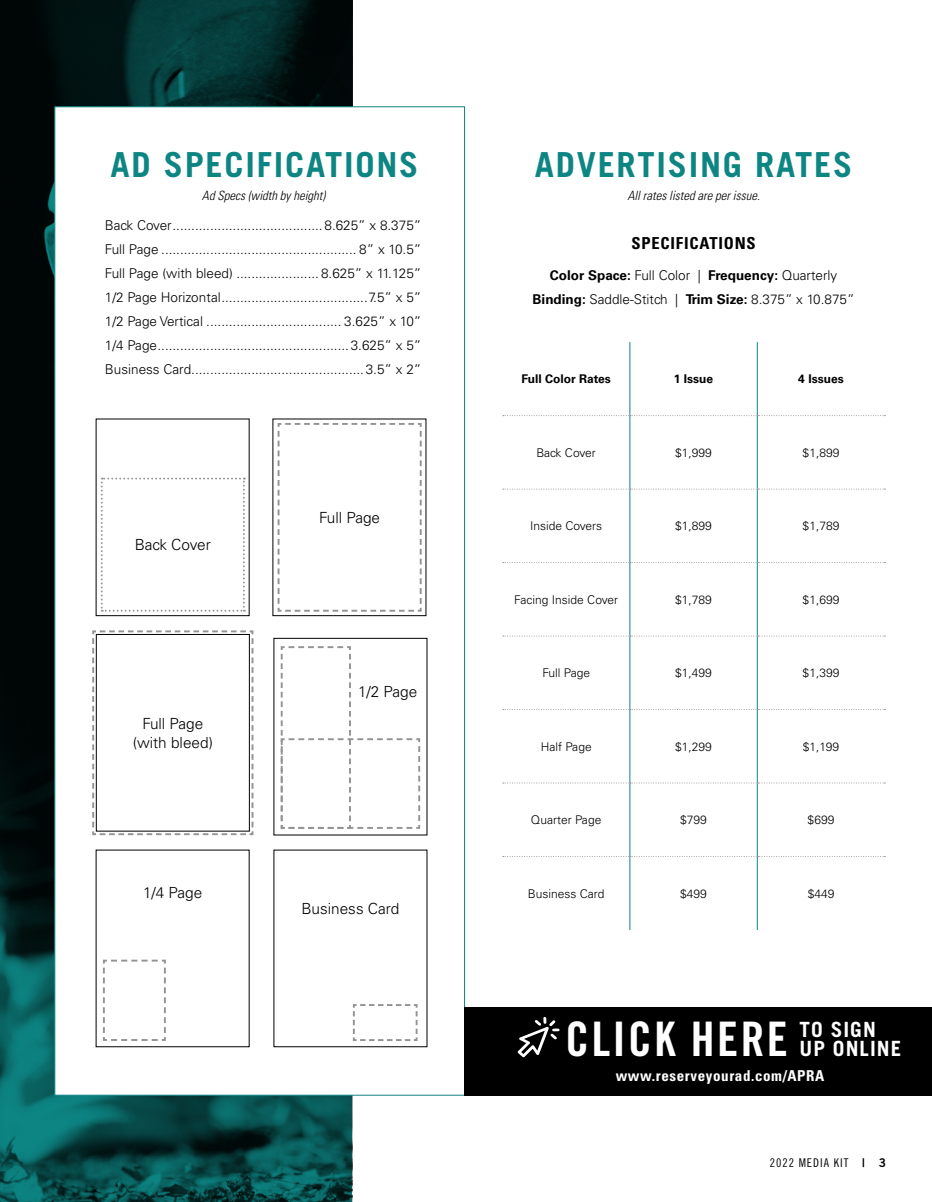
<style>
.page{position:relative;width:932px;height:1202px;background:#fff}
.page>*{position:absolute;margin:0;border:0;box-sizing:border-box;transform-origin:0 0}
.t1{font:47.55px "Trade Gothic LT Std Bd Cn 20";letter-spacing:.05em;color:#fff}
.t2{font:700 34.5px "Trade Gothic LT Std";letter-spacing:.05em;color:#0d8583}
.t3{font:700 21px/19.2px "Trade Gothic LT Std";letter-spacing:.05em;color:#fff}
.t4{font:700 condensed 16.5px "Univers LT Std";letter-spacing:.05em;color:#000}
.t5{font:300 15.3px/19.5px "Univers LT Std";color:#000;text-align:center}
.t6{font:300 15.3px "Univers LT Std";letter-spacing:-.02em;color:#000}
.t7{font:700 condensed 15px "Univers LT Std";letter-spacing:.04em;color:#fff}
.t8{font:300 13.5px/24px "Univers LT Std";color:#000;text-align:justify}
.t9{font:italic 300 condensed 12.75px "Univers LT Std";color:#000}
.t10{font:300 12px "Univers LT Std";color:#000}
.t11{font:700 12px "Univers LT Std";color:#000}
.t12{font:12px "Trade Gothic LT Std Cn 18";letter-spacing:.08em;color:#000}
.t13{font:300 12px "Univers LT Std";letter-spacing:-.02em;color:#000}
.s1{font-weight:700}
.s2{font-family:"Trade Gothic LT Std Bd 2"}
</style>
<div class="page">
<svg style="left:0;top:0;width:352px;height:1202px;background:#032b2a"></svg>
<div style="left:54px;top:106px;width:411px;height:989px;background:#fff;border:1px solid #0d8583"></div>
<svg style="left:101px;top:477px;width:144px;height:134px"></svg>
<svg style="left:277px;top:423px;width:145px;height:189px"></svg>
<svg style="left:92px;top:630px;width:162px;height:206px"></svg>
<div style="left:96px;top:634px;width:153px;height:197px;border:1px solid #000"></div>
<svg style="left:103px;top:959px;width:63px;height:82px"></svg>
<svg style="left:280px;top:646px;width:141px;height:183px"></svg>
<svg style="left:352px;top:1004px;width:66px;height:37px"></svg>
<hr style="left:629px;top:416px;width:1px;height:73px;background:#0d8583">
<hr style="left:757px;top:416px;width:1px;height:73px;background:#0d8583">
<hr style="left:629px;top:489px;width:1px;height:73px;background:#0d8583">
<hr style="left:757px;top:489px;width:1px;height:73px;background:#0d8583">
<hr style="left:629px;top:563px;width:1px;height:72px;background:#0d8583">
<hr style="left:757px;top:563px;width:1px;height:72px;background:#0d8583">
<hr style="left:629px;top:636px;width:1px;height:73px;background:#0d8583">
<hr style="left:757px;top:636px;width:1px;height:73px;background:#0d8583">
<hr style="left:629px;top:710px;width:1px;height:72px;background:#0d8583">
<hr style="left:757px;top:710px;width:1px;height:72px;background:#0d8583">
<hr style="left:629px;top:783px;width:1px;height:73px;background:#0d8583">
<hr style="left:757px;top:783px;width:1px;height:73px;background:#0d8583">
<hr style="left:629px;top:857px;width:1px;height:73px;background:#0d8583">
<hr style="left:757px;top:857px;width:1px;height:73px;background:#0d8583">
<hr style="left:629px;top:342px;width:1px;height:73px;background:#0d8583">
<hr style="left:757px;top:342px;width:1px;height:73px;background:#0d8583">
<svg style="left:503px;top:415px;width:382px;height:1px"></svg>
<svg style="left:503px;top:489px;width:382px;height:1px"></svg>
<svg style="left:503px;top:562px;width:382px;height:1px"></svg>
<svg style="left:503px;top:635px;width:382px;height:1px"></svg>
<svg style="left:503px;top:709px;width:382px;height:1px"></svg>
<svg style="left:503px;top:782px;width:382px;height:1px"></svg>
<svg style="left:503px;top:856px;width:382px;height:1px"></svg>
<div style="left:465px;top:1007px;width:467px;height:88px;background:#000"></div>
<svg style="left:517px;top:1017px;width:42px;height:40px"></svg>
<h2 class="t2" style="left:111px;top:143px;width:309px">AD SPECIFICATIONS</h2>
<p class="t9" style="left:202px;top:187px;width:125px">Ad Specs (width by height)</p>
<p class="t8" style="left:105px;top:213px;width:318px">Back Cover........................................8.625” x 8.375” Full Page .................................................... 8” x 10.5” Full Page (with bleed) ...................... 8.625” x 11.125” 1/2 Page Horizontal.......................................7.5” x 5” 1/2 Page Vertical .................................... 3.625” x 10” 1/4 Page...................................................3.625” x 5” Business Card..............................................3.5” x 2”</p>
<p class="t6" style="left:135px;top:535px;width:77px">Back Cover</p>
<p class="t5" style="left:133px;top:713px;width:82px">Full Page (with bleed)</p>
<p class="t5" style="left:143px;top:883px;width:61px">1/4 Page</p>
<p class="t5" style="left:319px;top:508px;width:62px">Full Page</p>
<p class="t5" style="left:358px;top:682px;width:61px">1/2 Page</p>
<p class="t5" style="left:301px;top:898px;width:100px">Business Card</p>
<h2 class="t2" style="left:535px;top:143px;width:319px">ADVERTISING RATES</h2>
<p class="t9" style="left:627px;top:187px;width:134px">All rates listed are per issue.</p>
<p class="t4" style="left:631px;top:233px;width:126px">SPECIFICATIONS</p>
<p class="t8" style="left:532px;top:263px;width:323px;text-align:center"><span class="s1">Color Space:</span> Full Color | <span class="s1">Frequency:</span> Quarterly<br><span class="s1">Binding:</span> Saddle-Stitch | <span class="s1">Trim Size:</span> 8.375” x 10.875”</p>
<p class="t11" style="left:521px;top:372px;width:91px">Full Color Rates</p>
<p class="t11" style="left:674px;top:372px;width:41px">1 Issue</p>
<p class="t11" style="left:798px;top:372px;width:47px">4 Issues</p>
<p class="t13" style="left:536px;top:445px;width:61px">Back Cover</p>
<p class="t10" style="left:675px;top:445px;width:38px">$1,999</p>
<p class="t10" style="left:802px;top:445px;width:38px">$1,899</p>
<p class="t10" style="left:530px;top:518px;width:74px">Inside Covers</p>
<p class="t10" style="left:675px;top:518px;width:38px">$1,899</p>
<p class="t10" style="left:802px;top:518px;width:38px">$1,789</p>
<p class="t10" style="left:514px;top:592px;width:105px">Facing Inside Cover</p>
<p class="t10" style="left:675px;top:592px;width:38px">$1,789</p>
<p class="t10" style="left:802px;top:592px;width:38px">$1,699</p>
<p class="t10" style="left:542px;top:665px;width:49px">Full Page</p>
<p class="t10" style="left:675px;top:665px;width:38px">$1,499</p>
<p class="t10" style="left:802px;top:665px;width:38px">$1,399</p>
<p class="t10" style="left:540px;top:739px;width:52px">Half Page</p>
<p class="t10" style="left:675px;top:739px;width:38px">$1,299</p>
<p class="t10" style="left:803px;top:739px;width:38px">$1,199</p>
<p class="t10" style="left:531px;top:812px;width:72px">Quarter Page</p>
<p class="t10" style="left:680px;top:812px;width:28px">$799</p>
<p class="t10" style="left:807px;top:812px;width:28px">$699</p>
<p class="t10" style="left:528px;top:886px;width:78px">Business Card</p>
<p class="t10" style="left:680px;top:886px;width:28px">$499</p>
<p class="t10" style="left:807px;top:886px;width:28px">$449</p>
<h1 class="t1" style="left:565px;top:1010px;width:224px">CLICK HERE</h1>
<h3 class="t3" style="left:799px;top:1019px;width:103px">TO SIGN<br>UP ONLINE</h3>
<p class="t7" style="left:615px;top:1066px;width:210px">www.reserveyourad.com/APRA</p>
<p class="t12" style="left:769px;top:1155px;width:118px">2022 MEDIA KIT <span class="s2">| 3</span></p>
</div>
